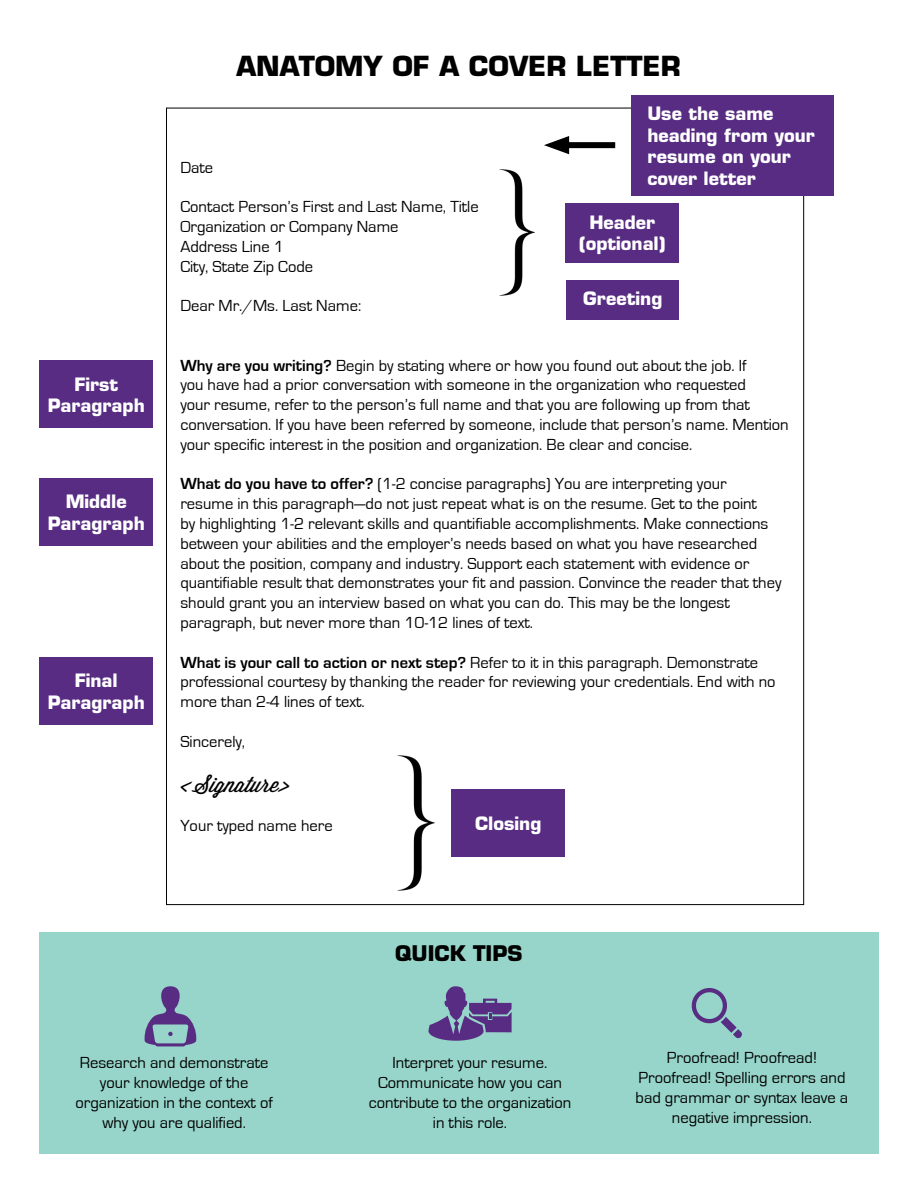
<style>
.page{position:relative;width:918px;height:1188px;background:#fff}
.page>*{position:absolute;margin:0;border:0;box-sizing:border-box;transform-origin:0 0}
.t1{font:700 27px "Eurostile";color:#000}
.t2{font:21px "Wisdom Script";color:#000}
.t3{font:700 21px "Eurostile";color:#000}
.t4{font:700 18px/21.6px "Eurostile";color:#fff;text-align:center}
.t5{font:16.5px/19.8px "Eurostile";color:#000;text-align:center}
.s1{font-weight:700}
</style>
<div class="page">
<div style="left:39px;top:933px;width:839px;height:221px;background:#97d5ca"></div>
<div style="left:40px;top:360px;width:113px;height:68px;background:#572c82"></div>
<div style="left:565px;top:203px;width:114px;height:60px;background:#572c82"></div>
<div style="left:566px;top:281px;width:113px;height:39px;background:#572c82"></div>
<div style="left:452px;top:789px;width:113px;height:67px;background:#572c82"></div>
<div style="left:40px;top:478px;width:113px;height:67px;background:#572c82"></div>
<div style="left:40px;top:657px;width:113px;height:67px;background:#572c82"></div>
<img style="left:499px;top:169px;width:35px;height:126px">
<img style="left:397px;top:755px;width:37px;height:136px">
<svg style="left:691px;top:988px;width:51px;height:51px"></svg>
<svg style="left:428px;top:986px;width:84px;height:55px"></svg>
<svg style="left:144px;top:986px;width:53px;height:60px"></svg>
<div style="left:631px;top:95px;width:202px;height:101px;background:#572c82"></div>
<div style="left:559px;top:142px;width:56px;height:6px;background:#000"></div>
<svg style="left:544px;top:136px;width:25px;height:18px"></svg>
<p class="t1" style="left:236px;top:49px;width:446px">ANATOMY OF A COVER LETTER</p>
<p class="t4" style="left:48px;top:373px;width:99px">First<br>Paragraph</p>
<p class="t4" style="left:48px;top:491px;width:99px">Middle<br>Paragraph</p>
<p class="t4" style="left:75px;top:670px;width:45px">Final</p>
<p class="t4" style="left:48px;top:691px;width:99px">Paragraph</p>
<p class="t5" style="left:180px;top:158px;width:34px">Date</p>
<p class="t5" style="left:180px;top:197px;width:300px">Contact Person’s First and Last Name, Title</p>
<p class="t5" style="left:180px;top:217px;width:220px">Organization or Company Name</p>
<p class="t5" style="left:180px;top:237px;width:105px">Address Line 1</p>
<p class="t5" style="left:180px;top:257px;width:134px">City, State Zip Code</p>
<p class="t5" style="left:180px;top:296px;width:182px">Dear Mr./Ms. Last Name:</p>
<p class="t4" style="left:647px;top:102px;width:169px;text-align:left">Use the same heading from your resume on your cover letter</p>
<p class="t4" style="left:579px;top:211px;width:88px">Header (optional)</p>
<p class="t4" style="left:583px;top:287px;width:81px">Greeting</p>
<p class="t5" style="left:180px;top:356px;width:568px"><span class="s1">Why are you writing?</span> Begin by stating where or how you found out about the job. If</p>
<p class="t5" style="left:180px;top:375px;width:567px">you have had a prior conversation with someone in the organization who requested</p>
<p class="t5" style="left:180px;top:395px;width:571px">your resume, refer to the person’s full name and that you are following up from that</p>
<p class="t5" style="left:180px;top:415px;width:610px">conversation. If you have been referred by someone, include that person’s name. Mention</p>
<p class="t5" style="left:180px;top:435px;width:514px">your specific interest in the position and organization. Be clear and concise.</p>
<p class="t5" style="left:180px;top:474px;width:548px"><span class="s1">What do you have to offer?</span> (1-2 concise paragraphs) You are interpreting your</p>
<p class="t5" style="left:180px;top:494px;width:578px">resume in this paragraph—do not just repeat what is on the resume. Get to the point</p>
<p class="t5" style="left:180px;top:514px;width:590px">by highlighting 1-2 relevant skills and quantifiable accomplishments. Make connections</p>
<p class="t5" style="left:180px;top:534px;width:578px">between your abilities and the employer’s needs based on what you have researched</p>
<p class="t5" style="left:180px;top:554px;width:571px">about the position, company and industry. Support each statement with evidence or</p>
<p class="t5" style="left:180px;top:573px;width:603px">quantifiable result that demonstrates your fit and passion. Convince the reader that they</p>
<p class="t5" style="left:180px;top:593px;width:551px">should grant you an interview based on what you can do. This may be the longest</p>
<p class="t5" style="left:180px;top:613px;width:354px">paragraph, but never more than 10-12 lines of text.</p>
<p class="t5" style="left:180px;top:653px;width:579px"><span class="s1">What is your call to action or next step?</span> Refer to it in this paragraph. Demonstrate</p>
<p class="t5" style="left:180px;top:672px;width:597px">professional courtesy by thanking the reader for reviewing your credentials. End with no</p>
<p class="t5" style="left:180px;top:692px;width:186px">more than 2-4 lines of text.</p>
<p class="t5" style="left:180px;top:732px;width:66px">Sincerely,</p>
<p class="t2" style="left:180px;top:768px;width:111px">&lt;Signature&gt;</p>
<p class="t5" style="left:180px;top:816px;width:154px">Your typed name here</p>
<p class="t4" style="left:475px;top:812px;width:68px">Closing</p>
<p class="t3" style="left:395px;top:941px;width:129px">QUICK TIPS</p>
<p class="t5" style="left:76px;top:1053px;width:199px">Research and demonstrate your knowledge of the organization in the context of why you are qualified.</p>
<p class="t5" style="left:369px;top:1053px;width:204px">Interpret your resume.<br>Communicate how you can contribute to the organization in this role.</p>
<p class="t5" style="left:636px;top:1048px;width:214px">Proofread! Proofread!<br>Proofread! Spelling errors and bad grammar or syntax leave a negative impression.</p>
</div>
